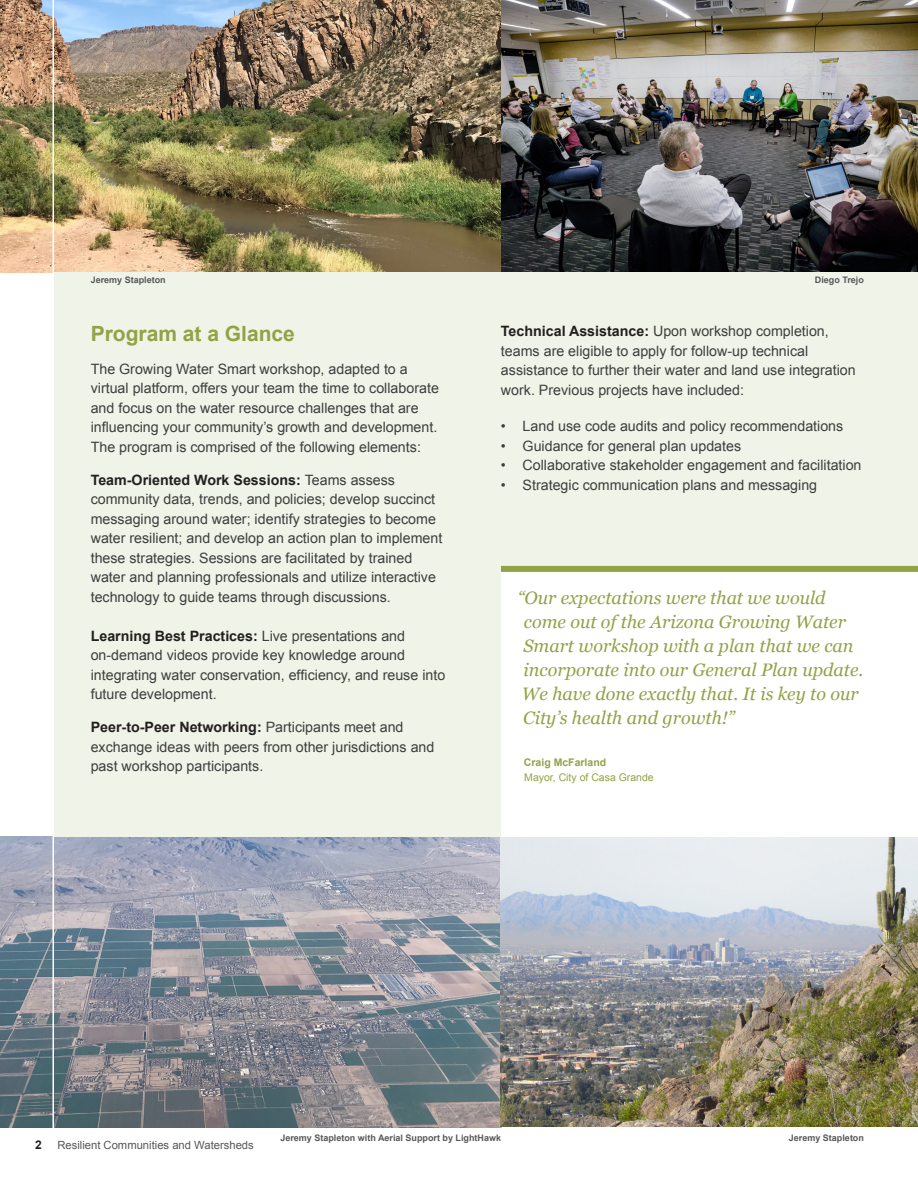
<style>
.page{position:relative;width:918px;height:1188px;background:#fff}
.page>*{position:absolute;margin:0;border:0;box-sizing:border-box;transform-origin:0 0}
.Header_2{font:700 21px "Arial";color:#91a345}
.Quotes{font:italic 18px/24px "Georgia";color:#91a345}
.Body_Paragraph{font:14.25px/19.5px "Arial";color:#3e3e3f}
.t1{font:700 12px "Arial";color:#231f20}
.t2{font:11.25px "Arial";color:#57585a}
.Quotes-2{font:10.5px/15px "Arial";color:#91a345}
.Photo_Credits{font:700 9px "Arial";color:#57585a}
.s1{font-weight:700;color:#231f20}
.s2{font-weight:700}
</style>
<div class="page">
<img style="left:0;top:836px;width:918px;height:291px">
<img style="left:0;top:0;width:918px;height:272px">
<div style="left:54px;top:272px;width:864px;height:565px;background:#f0f3e7"></div>
<div style="left:501px;top:572px;width:417px;height:265px;background:#fff"></div>
<div style="left:501px;top:566px;width:417px;height:6px;background:#91a345"></div>
<hr style="left:52px;top:0;width:2px;height:1135px;background:#fff">
<p class="Photo_Credits" style="left:91px;top:274px;width:77px">Jeremy Stapleton</p>
<p class="Photo_Credits" style="left:815px;top:274px;width:51px">Diego Trejo</p>
<p class="Header_2" style="left:91px;top:320px;width:206px">Program at a Glance</p>
<p class="Body_Paragraph" style="left:91px;top:359px;width:350px">The Growing Water Smart workshop, adapted to a virtual platform, offers your team the time to collaborate and focus on the water resource challenges that are influencing your community’s growth and development.<br>The program is comprised of the following elements:</p>
<p class="Body_Paragraph" style="left:91px;top:470px;width:353px"><span class="s1">Team-Oriented Work Sessions:</span> Teams assess community data, trends, and policies; develop succinct messaging around water; identify strategies to become water resilient; and develop an action plan to implement these strategies. Sessions are facilitated by trained water and planning professionals and utilize interactive technology to guide teams through discussions.</p>
<p class="Body_Paragraph" style="left:91px;top:626px;width:356px"><span class="s1">Learning Best Practices:</span> Live presentations and on-demand videos provide key knowledge around integrating water conservation, efficiency, and reuse into future development.</p>
<p class="Body_Paragraph" style="left:91px;top:718px;width:345px"><span class="s1">Peer-to-Peer Networking:</span> Participants meet and exchange ideas with peers from other jurisdictions and past workshop participants.</p>
<p class="Body_Paragraph" style="left:501px;top:321px;width:356px"><span class="s1">Technical Assistance:</span> Upon workshop completion, teams are eligible to apply for follow-up technical assistance to further their water and land use integration work. Previous projects have included:</p>
<p class="Body_Paragraph" style="left:501px;top:416px;width:344px">• Land use code audits and policy recommendations</p>
<p class="Body_Paragraph" style="left:501px;top:436px;width:242px">• Guidance for general plan updates</p>
<p class="Body_Paragraph" style="left:501px;top:455px;width:362px">• Collaborative stakeholder engagement and facilitation</p>
<p class="Body_Paragraph" style="left:501px;top:475px;width:318px">• Strategic communication plans and messaging</p>
<p class="Quotes" style="left:518px;top:586px;width:347px">“Our expectations were that we would come out of the Arizona Growing Water Smart workshop with a plan that we can incorporate into our General Plan update.<br>We have done exactly that. It is key to our City’s health and growth!”</p>
<p class="Quotes-2" style="left:524px;top:755px;width:131px"><span class="s2">Craig McFarland<br></span>Mayor, City of Casa Grande</p>
<p class="t1" style="left:35px;top:1137px;width:8px">2</p>
<p class="t2" style="left:57px;top:1138px;width:198px">Resilient Communities and Watersheds</p>
<p class="Photo_Credits" style="left:280px;top:1131px;width:222px">Jeremy Stapleton with Aerial Support by LightHawk</p>
<p class="Photo_Credits" style="left:789px;top:1131px;width:77px">Jeremy Stapleton</p>
</div>
